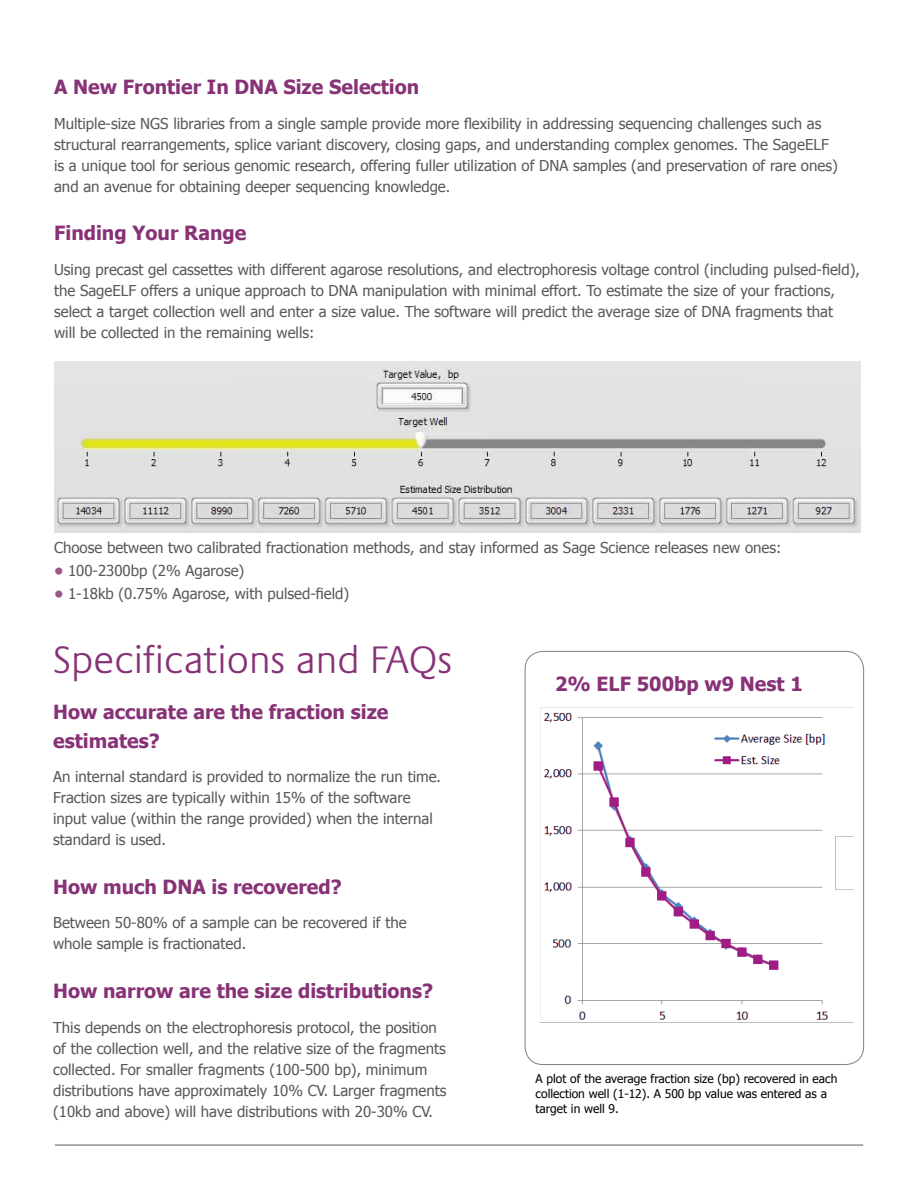
<style>
.page{position:relative;width:918px;height:1188px;background:#fff}
.page>*{position:absolute;margin:0;border:0;box-sizing:border-box;transform-origin:0 0}
.t1{font:300 39px "Praxis LT Pro";color:#873276}
.t2{font:700 19.5px/28.5px "Tahoma";color:#873276}
.t3{font:15px/21px "Tahoma";color:#58595b}
.t4{font:12px/15px "Tahoma";color:#000}
.s1{font-weight:700;color:#985788}
</style>
<div class="page">
<img style="left:55px;top:362px;width:806px;height:170px">
<hr style="left:55px;top:1145px;width:808px;height:1px;background:#58595b">
<div style="left:525px;top:651px;width:339px;height:414px;border:1px solid #807f83;border-radius:18px"></div>
<img style="left:540px;top:707px;width:313px;height:316px">
<h2 class="t2" style="left:54px;top:72px;width:367px">A New Frontier In DNA Size Selection</h2>
<p class="t3" style="left:54px;top:112px;width:785px">Multiple-size NGS libraries from a single sample provide more flexibility in addressing sequencing challenges such as structural rearrangements, splice variant discovery, closing gaps, and understanding complex genomes. The SageELF is a unique tool for serious genomic research, offering fuller utilization of DNA samples (and preservation of rare ones) and an avenue for obtaining deeper sequencing knowledge.</p>
<h2 class="t2" style="left:54px;top:218px;width:194px">Finding Your Range</h2>
<p class="t3" style="left:54px;top:258px;width:807px">Using precast gel cassettes with different agarose resolutions, and electrophoresis voltage control (including pulsed-field), the SageELF offers a unique approach to DNA manipulation with minimal effort. To estimate the size of your fractions, select a target collection well and enter a size value. The software will predict the average size of DNA fragments that<br>will be collected in the remaining wells:</p>
<p class="t3" style="left:54px;top:536px;width:729px">Choose between two calibrated fractionation methods, and stay informed as Sage Science releases new ones:</p>
<p class="t3" style="left:54px;top:559px;width:192px"><span class="s1">•</span> 100-2300bp (2% Agarose)</p>
<p class="t3" style="left:54px;top:582px;width:297px"><span class="s1">•</span> 1-18kb (0.75% Agarose, with pulsed-field)</p>
<h1 class="t1" style="left:53px;top:638px;width:401px">Specifications and FAQs</h1>
<h2 class="t2" style="left:53px;top:697px;width:337px">How accurate are the fraction size estimates?</h2>
<p class="t3" style="left:53px;top:765px;width:390px">An internal standard is provided to normalize the run time.<br>Fraction sizes are typically within 15% of the software input value (within the range provided) when the internal standard is used.</p>
<h2 class="t2" style="left:53px;top:871px;width:290px">How much DNA is recovered?</h2>
<p class="t3" style="left:53px;top:912px;width:355px">Between 50-80% of a sample can be recovered if the whole sample is fractionated.</p>
<h2 class="t2" style="left:53px;top:976px;width:382px">How narrow are the size distributions?</h2>
<p class="t3" style="left:53px;top:1016px;width:395px">This depends on the electrophoresis protocol, the position of the collection well, and the relative size of the fragments collected. For smaller fragments (100-500 bp), minimum distributions have approximately 10% CV. Larger fragments (10kb and above) will have distributions with 20-30% CV.</p>
<h2 class="t2" style="left:555px;top:668px;width:249px">2% ELF 500bp w9 Nest 1</h2>
<p class="t4" style="left:536px;top:1071px;width:303px">A plot of the average fraction size (bp) recovered in each collection well (1-12). A 500 bp value was entered as a target in well 9.</p>
</div>
